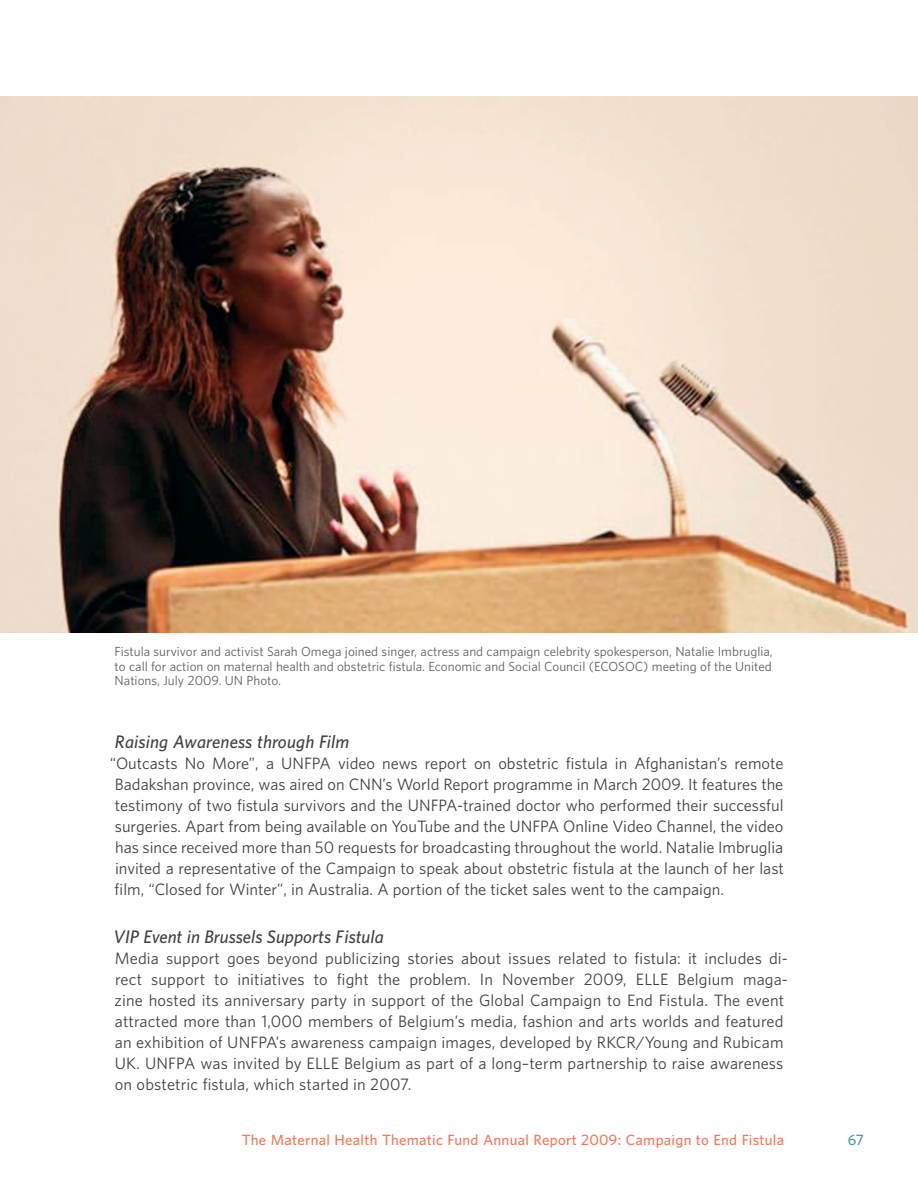
<style>
.page{position:relative;width:918px;height:1188px;background:#fff}
.page>*{position:absolute;margin:0;border:0;box-sizing:border-box;transform-origin:0 0}
.t1{font:italic 600 16.5px "UNFPA";color:#414142}
.t2{font:15px/21px "UNFPA Text";letter-spacing:.01em;color:#414142;text-align:justify}
.t3{font:600 13.5px "UNFPA";letter-spacing:.02em;color:#f4795d}
.t4{font:600 13.5px "UNFPA";color:#459caf}
.t5{font:12px/14.4px "UNFPA Text";color:#5f6062;text-align:justify}
</style>
<div class="page">
<img style="left:0;top:97px;width:918px;height:536px">
<p class="t5" style="left:115px;top:644px;width:660px">Fistula survivor and activist Sarah Omega joined singer, actress and campaign celebrity spokesperson, Natalie Imbruglia, to call for action on maternal health and obstetric fistula. Economic and Social Council (ECOSOC) meeting of the United Nations, July 2009. UN Photo.</p>
<p class="t1" style="left:115px;top:731px;width:236px">Raising Awareness through Film</p>
<p class="t2" style="left:115px;top:752px;width:671px;text-indent:-5px">“Outcasts No More”, a UNFPA video news report on obstetric fistula in Afghanistan’s remote Badakshan province, was aired on CNN’s World Report programme in March 2009. It features the testimony of two fistula survivors and the UNFPA-trained doctor who performed their successful surgeries. Apart from being available on YouTube and the UNFPA Online Video Channel, the video has since received more than 50 requests for broadcasting throughout the world. Natalie Imbruglia invited a representative of the Campaign to speak about obstetric fistula at the launch of her last film, “Closed for Winter”, in Australia. A portion of the ticket sales went to the campaign.</p>
<p class="t1" style="left:114px;top:926px;width:272px">VIP Event in Brussels Supports Fistula</p>
<p class="t2" style="left:114px;top:947px;width:675px;text-align:left">Media support goes beyond publicizing stories about issues related to fistula: it includes di&shy;rect support to initiatives to fight the problem. In November 2009, ELLE Belgium maga&shy;zine hosted its anniversary party in support of the Global Campaign to End Fistula. The event attracted more than 1,000 members of Belgium’s media, fashion and arts worlds and featured an exhibition of UNFPA’s awareness campaign images, developed by RKCR/Young and Rubicam UK. UNFPA was invited by ELLE Belgium as part of a long–term partnership to raise awareness on obstetric fistula, which started in 2007.</p>
<p class="t3" style="left:242px;top:1131px;width:544px">The Maternal Health Thematic Fund Annual Report 2009: Campaign to End Fistula</p>
<p class="t4" style="left:848px;top:1131px;width:18px">67</p>
</div>
